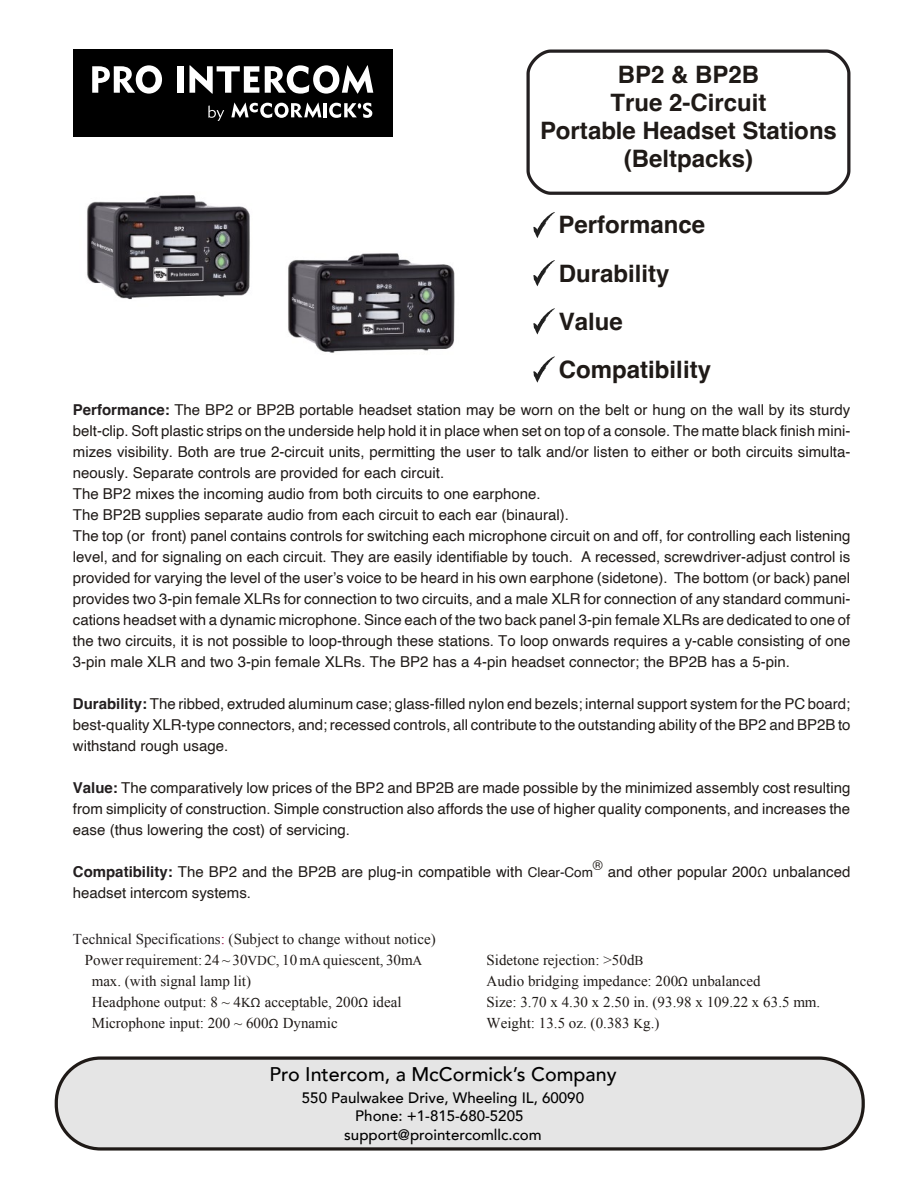
<style>
.page{position:relative;width:918px;height:1188px;background:#fff}
.page>*{position:absolute;margin:0;border:0;box-sizing:border-box;transform-origin:0 0}
.t1{font:700 24px/27.9px "Helvetica";color:#1f1a17;text-align:center}
.t2{font:500 19.65px "Avenir";color:#000}
.t3{font:500 15.15px/18.8px "Avenir";color:#000;text-align:center}
.t4{font:15px/21px "Helvetica";color:#1f1a17;text-align:justify}
.t5{font:15px/21px "Times New Roman";letter-spacing:.005em;color:#1f1a17}
.t6{font:13.5px "Helvetica";color:#1f1a17}
.s1{font-weight:700;color:#231f20}
.s2{font-size:13.5px}
.s3{font-family:"Myriad Pro";font-size:13.5px}
.s4{color:#231f20}
.s5{color:#940042}
</style>
<div class="page">
<svg style="left:526px;top:49px;width:325px;height:146px"></svg>
<img style="left:87px;top:195px;width:163px;height:105px">
<img style="left:288px;top:253px;width:167px;height:100px">
<div style="left:73px;top:49px;width:319px;height:88px;background:#000"></div>
<hr style="left:323px;top:103px;width:4px;height:14px;background:#fff">
<svg style="left:329px;top:103px;width:43px;height:15px"></svg>
<svg style="left:231px;top:102px;width:90px;height:16px"></svg>
<svg style="left:208px;top:106px;width:16px;height:15px"></svg>
<svg style="left:92px;top:65px;width:70px;height:29px"></svg>
<div style="left:177px;top:66px;width:6px;height:27px;background:#fff"></div>
<svg style="left:189px;top:65px;width:70px;height:29px"></svg>
<svg style="left:265px;top:65px;width:108px;height:29px"></svg>
<svg style="left:533px;top:212px;width:22px;height:26px"></svg>
<svg style="left:533px;top:260px;width:22px;height:26px"></svg>
<svg style="left:533px;top:308px;width:22px;height:27px"></svg>
<svg style="left:533px;top:356px;width:22px;height:27px"></svg>
<div style="left:56px;top:1058px;width:807px;height:91px;background:#e5e5e5;border-radius:44px"></div>
<div style="left:55px;top:1056px;width:810px;height:95px;border:3px solid #1f1a17;border-radius:44px"></div>
<h1 class="t1" style="left:540px;top:64px;width:298px">BP2 &amp; BP2B<br>True 2-Circuit<br>Portable Headset Stations (Beltpacks)</h1>
<h1 class="t1" style="left:558px;top:203px;width:154px;line-height:48.3px;text-align:left">Performance<br>Durability<br>Value<br>Compatibility</h1>
<p class="t4" style="left:73px;top:400px;width:779px;text-align:left"><span class="s1">Performance:</span> The BP2 or BP2B por ta ble head set sta tion may be worn on the belt or hung on the wall by its sturdy belt-clip. Soft plas tic strips on the un der side help hold it in place when set on top of a con sole. The matte black fin ish min i - mizes vis i bil ity. Both are true 2-cir cuit units, per mit ting the user to talk and/or lis ten to ei ther or both cir cuits si mul ta - neously. Sep a rate con trols are pro vided for each cir cuit.<br>The BP2 mixes the in com ing au dio from both cir cuits to one ear phone.<br>The BP2B sup plies sep a rate au dio from each cir cuit to each ear (bin au ral).<br>The top (or front) panel con tains con trols for switch ing each mi cro phone cir cuit on and off, for con trol ling each lis ten ing level, and for sig nal ing on each cir cuit. They are eas ily iden ti fi able by touch. A re cessed, screwdriver-ad just con trol is pro vided for vary ing the level of the user’s voice to be heard in his own ear phone (sidetone). The bot tom (or back) panel pro vides two 3-pin fe male XLRs for con nec tion to two cir cuits, and a male XLR for con nec tion of any stan dard com mu ni - ca tions head set with a dy namic mi cro phone. Since each of the two back panel 3-pin fe male XLRs are ded i cated to one of the two cir cuits, it is not pos si ble to loop-through these sta tions. To loop on wards re quires a y-ca ble con sist ing of one 3-pin male XLR and two 3-pin fe male XLRs. The BP2 has a 4-pin head set con nec tor; the BP2B has a 5-pin.</p>
<p class="t4" style="left:73px;top:694px;width:779px"><span class="s1">Durability:</span> The ribbed, ex truded alu mi num case; glass-filled ny lon end be zels; in ter nal sup port sys tem for the PC board; best-quality XLR-type con nec tors, and; re cessed con trols, all con trib ute to the out stand ing abil ity of the BP2 and BP2B to with stand rough us age.</p>
<p class="t4" style="left:73px;top:778px;width:779px"><span class="s1">Value:</span> The com par a tively low prices of the BP2 and BP2B are made pos si ble by the min i mized as sem bly cost re sult ing from sim plic ity of con struc tion. Sim ple con struc tion also af fords the use of higher qual ity com po nents, and in creases the ease (thus low er ing the cost) of ser vic ing.</p>
<p class="t4" style="left:73px;top:862px;width:522px"><span class="s1">Compatibility:</span> The BP2 and the BP2B are plug-in com pat i ble with <span class="s2">Clear-Com</span></p>
<p class="t6" style="left:593px;top:855px;width:11px">®</p>
<p class="t4" style="left:608px;top:862px;width:244px">and other pop u lar 200<span class="s3">Ω</span> unbalanced</p>
<p class="t4" style="left:73px;top:883px;width:180px">headset intercom systems.</p>
<p class="t5" style="left:73px;top:929px;width:364px"><span class="s4">Technical Specifications</span><span class="s5">:</span> (Subject to change without notice)</p>
<p class="t5" style="left:85px;top:950px;width:339px">Power requirement: 24 ~ 30<span class="s2">VDC</span>, 10 m<span class="s2">A</span> quiescent, 30m<span class="s2">A</span></p>
<p class="t5" style="left:92px;top:971px;width:161px">max. (with signal lamp lit)</p>
<p class="t5" style="left:92px;top:992px;width:311px">Headphone output: 8 ~ 4<span class="s2">K</span><span class="s3">Ω</span> acceptable, 200<span class="s3">Ω</span> ideal</p>
<p class="t5" style="left:92px;top:1013px;width:248px">Microphone input: 200 ~ 600<span class="s3">Ω</span> Dy namic</p>
<p class="t5" style="left:486px;top:950px;width:335px">Sidetone rejection: &gt;50d<span class="s2">B<br></span>Audio bridging impedance: 200<span class="s3">Ω</span> unbalanced<br>Size: 3.70 x 4.30 x 2.50 in. (93.98 x 109.22 x 63.5 mm.<br>Weight: 13.5 oz. (0.383 <span class="s2">K</span>g.)</p>
<h2 class="t2" style="left:269px;top:1057px;width:349px">Pro Intercom, a McCormick’s Company</h2>
<p class="t3" style="left:302px;top:1087px;width:284px">550 Paulwakee Drive, Wheeling IL, 60090<br>Phone: +1-815-680-5205 support@prointercomllc.com</p>
</div>
